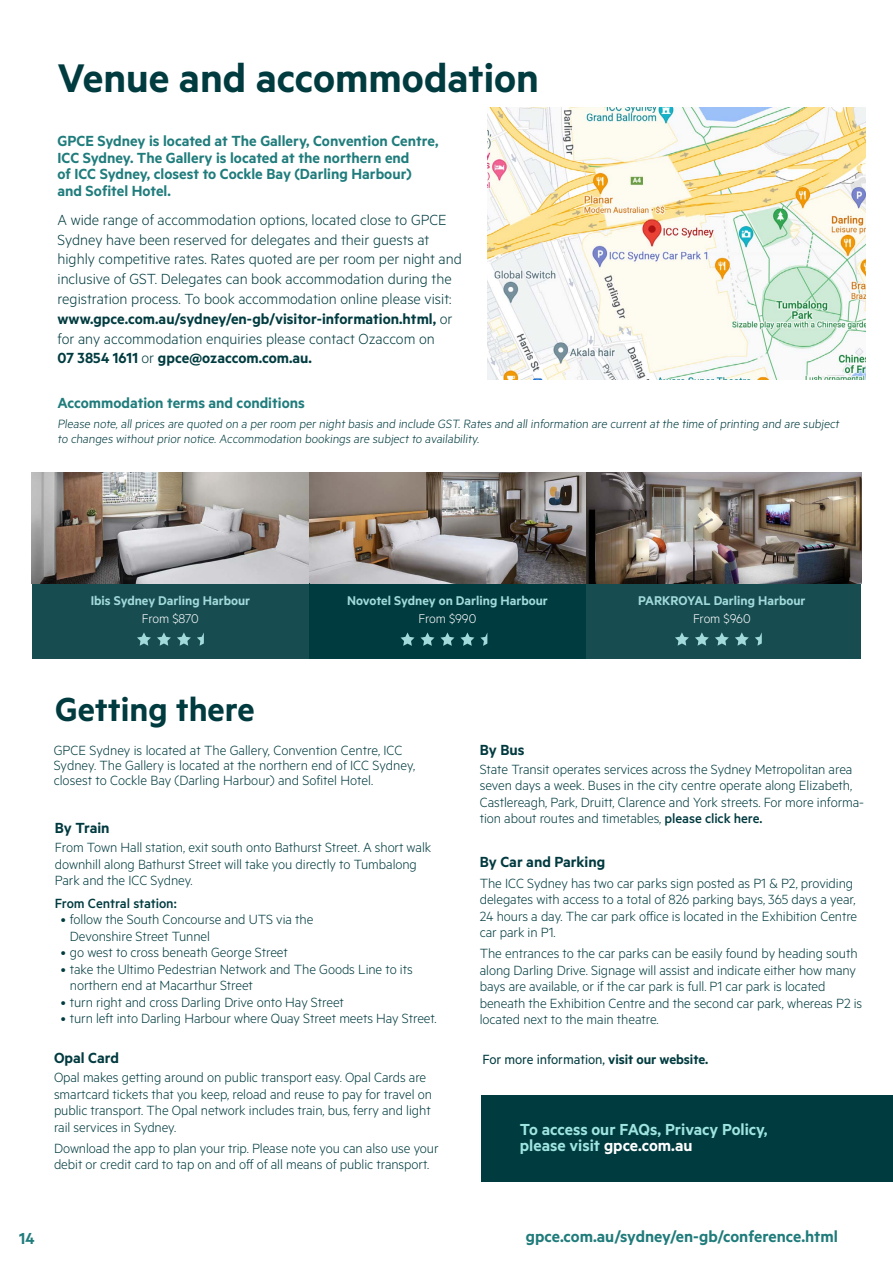
<style>
.page{position:relative;width:893px;height:1263px;background:#fff}
.page>*{position:absolute;margin:0;border:0;box-sizing:border-box;transform-origin:0 0}
.t1{font:600 45px "Metric";color:#003b3f}
.t2{font:600 37.5px "Metric";color:#003b3f}
.t3{font:600 18px/16.5px "Metric";color:#9ee4e0}
.t4{font:600 18px "Metric";color:#207b7b}
.t5{font:600 18px "Metric";color:#207c7c}
.t6{font:300 16.5px/19.8px "Metric";color:#003b3f}
.t7{font:600 16.5px/16.5px "Metric";color:#207c7c}
.t8{font:600 16.5px "Metric";color:#003a3f}
.t9{font:300 15px/16.5px "Metric";letter-spacing:-.005em;color:#003b3f}
.t10{font:15px "Metric";letter-spacing:-.005em;color:#003b3f}
.t11{font:500 15px "Metric";letter-spacing:-.005em;color:#003b3f}
.t12{font:600 14.25px "Metric";color:#a2dadb}
.t13{font:300 14.25px "Metric";letter-spacing:-.015em;color:#fff}
.t14{font:300 13.5px/15px "Metric";color:#003b3f}
.s1{font-weight:600}
.s2{font-weight:500;color:#003a3f}
.s3{color:#fff}
</style>
<div class="page">
<div style="left:482px;top:1095px;width:411px;height:86px;background:#003b3f"></div>
<img style="left:487px;top:107px;width:378px;height:273px">
<div style="left:586px;top:584px;width:275px;height:75px;background:#174c50"></div>
<img style="left:32px;top:472px;width:829px;height:112px">
<svg style="left:675px;top:632px;width:14px;height:14px"></svg>
<svg style="left:695px;top:632px;width:14px;height:14px"></svg>
<svg style="left:715px;top:632px;width:14px;height:14px"></svg>
<svg style="left:735px;top:632px;width:14px;height:14px"></svg>
<svg style="left:755px;top:632px;width:7px;height:14px"></svg>
<div style="left:309px;top:581px;width:277px;height:78px;background:#003b3f"></div>
<svg style="left:401px;top:632px;width:13px;height:14px"></svg>
<svg style="left:420px;top:632px;width:14px;height:14px"></svg>
<svg style="left:440px;top:632px;width:14px;height:14px"></svg>
<svg style="left:460px;top:632px;width:14px;height:14px"></svg>
<svg style="left:480px;top:633px;width:7px;height:13px"></svg>
<div style="left:32px;top:584px;width:277px;height:75px;background:#174c50"></div>
<svg style="left:137px;top:632px;width:14px;height:14px"></svg>
<svg style="left:157px;top:632px;width:14px;height:14px"></svg>
<svg style="left:177px;top:632px;width:14px;height:14px"></svg>
<svg style="left:197px;top:632px;width:7px;height:14px"></svg>
<h1 class="t1" style="left:57px;top:51px;width:483px">Venue and accommodation</h1>
<p class="t7" style="left:58px;top:132px;width:382px">GPCE Sydney is located at The Gallery, Convention Centre, ICC Sydney. The Gallery is located at the northern end<br>of ICC Sydney, closest to Cockle Bay (Darling Harbour) and Sofitel Hotel.</p>
<p class="t6" style="left:58px;top:209px;width:406px">A wide range of accommodation options, located close to GPCE Sydney have been reserved for delegates and their guests at highly competitive rates. Rates quoted are per room per night and inclusive of GST. Delegates can book accommodation during the registration process. To book accommodation online please visit: <span class="s1">www.gpce.com.au/sydney/en-gb/visitor-information.html,</span> or for any accommodation enquiries please contact Ozaccom on<br><span class="s1">07 3854 1611</span> or <span class="s1">gpce@ozaccom.com.au.</span></p>
<p class="t7" style="left:57px;top:394px;width:249px">Accommodation terms and conditions</p>
<p class="t14" style="left:57px;top:415px;width:785px">Please note, all prices are quoted on a per room per night basis and include GST. Rates and all information are current at the time of printing and are subject to changes without prior notice. Accommodation bookings are subject to availability.</p>
<p class="t12" style="left:91px;top:592px;width:161px">Ibis Sydney Darling Harbour</p>
<p class="t13" style="left:142px;top:610px;width:58px">From $870</p>
<p class="t12" style="left:347px;top:592px;width:202px">Novotel Sydney on Darling Harbour</p>
<p class="t13" style="left:419px;top:610px;width:59px">From $990</p>
<p class="t12" style="left:638px;top:592px;width:169px">PARKROYAL Darling Harbour</p>
<p class="t13" style="left:693px;top:610px;width:59px">From $960</p>
<h2 class="t2" style="left:55px;top:687px;width:201px">Getting there</h2>
<p class="t9" style="left:54px;top:742px;width:363px;line-height:15px">GPCE Sydney is located at The Gallery, Convention Centre, ICC<br>Sydney. The Gallery is located at the northern end of ICC Sydney, closest to Cockle Bay (Darling Harbour) and Sofitel Hotel.</p>
<p class="t8" style="left:55px;top:818px;width:56px">By Train</p>
<p class="t9" style="left:55px;top:838px;width:378px">From Town Hall station, exit south onto Bathurst Street. A short walk downhill along Bathurst Street will take you directly to Tumbalong<br>Park and the ICC Sydney.</p>
<p class="t11" style="left:55px;top:894px;width:123px">From Central station:</p>
<p class="t9" style="left:70px;top:910px;width:245px;text-indent:-9px">• follow the South Concourse and UTS via the<br>Devonshire Street Tunnel</p>
<p class="t9" style="left:61px;top:943px;width:228px">• go west to cross beneath George Street</p>
<p class="t9" style="left:70px;top:960px;width:344px;text-indent:-9px">• take the Ultimo Pedestrian Network and The Goods Line to its northern end at Macarthur Street</p>
<p class="t9" style="left:61px;top:993px;width:285px">• turn right and cross Darling Drive onto Hay Street</p>
<p class="t9" style="left:61px;top:1009px;width:377px">• turn left into Darling Harbour where Quay Street meets Hay Street.</p>
<p class="t8" style="left:54px;top:1048px;width:66px">Opal Card</p>
<p class="t9" style="left:54px;top:1068px;width:380px">Opal makes getting around on public transport easy. Opal Cards are smartcard tickets that you keep, reload and reuse to pay for travel on public transport. The Opal network includes train, bus, ferry and light rail services in Sydney.</p>
<p class="t9" style="left:54px;top:1139px;width:386px">Download the app to plan your trip. Please note you can also use your debit or credit card to tap on and off of all means of public transport.</p>
<p class="t5" style="left:19px;top:1228px;width:17px">14</p>
<p class="t8" style="left:480px;top:739px;width:46px">By Bus</p>
<p class="t9" style="left:480px;top:760px;width:386px">State Transit operates services across the Sydney Metropolitan area seven days a week. Buses in the city centre operate along Elizabeth, Castlereagh, Park, Druitt, Clarence and York streets. For more informa&shy;tion about routes and timetables, <span class="s2">please click here.</span></p>
<p class="t8" style="left:480px;top:852px;width:127px">By Car and Parking</p>
<p class="t9" style="left:480px;top:874px;width:379px">The ICC Sydney has two car parks sign posted as P1 &amp; P2, providing delegates with access to a total of 826 parking bays, 365 days a year, 24 hours a day. The car park office is located in the Exhibition Centre car park in P1.</p>
<p class="t9" style="left:480px;top:945px;width:384px">The entrances to the car parks can be easily found by heading south along Darling Drive. Signage will assist and indicate either how many bays are available, or if the car park is full. P1 car park is located beneath the Exhibition Centre and the second car park, whereas P2 is located next to the main theatre.</p>
<p class="t10" style="left:482px;top:1051px;width:227px">For more information, <span class="s1">visit our website.</span></p>
<p class="t3" style="left:520px;top:1120px;width:249px">To access our FAQs, Privacy Policy, please visit <span class="s3">gpce.com.au</span></p>
<p class="t4" style="left:526px;top:1226px;width:314px">gpce.com.au/sydney/en-gb/conference.html</p>
</div>
